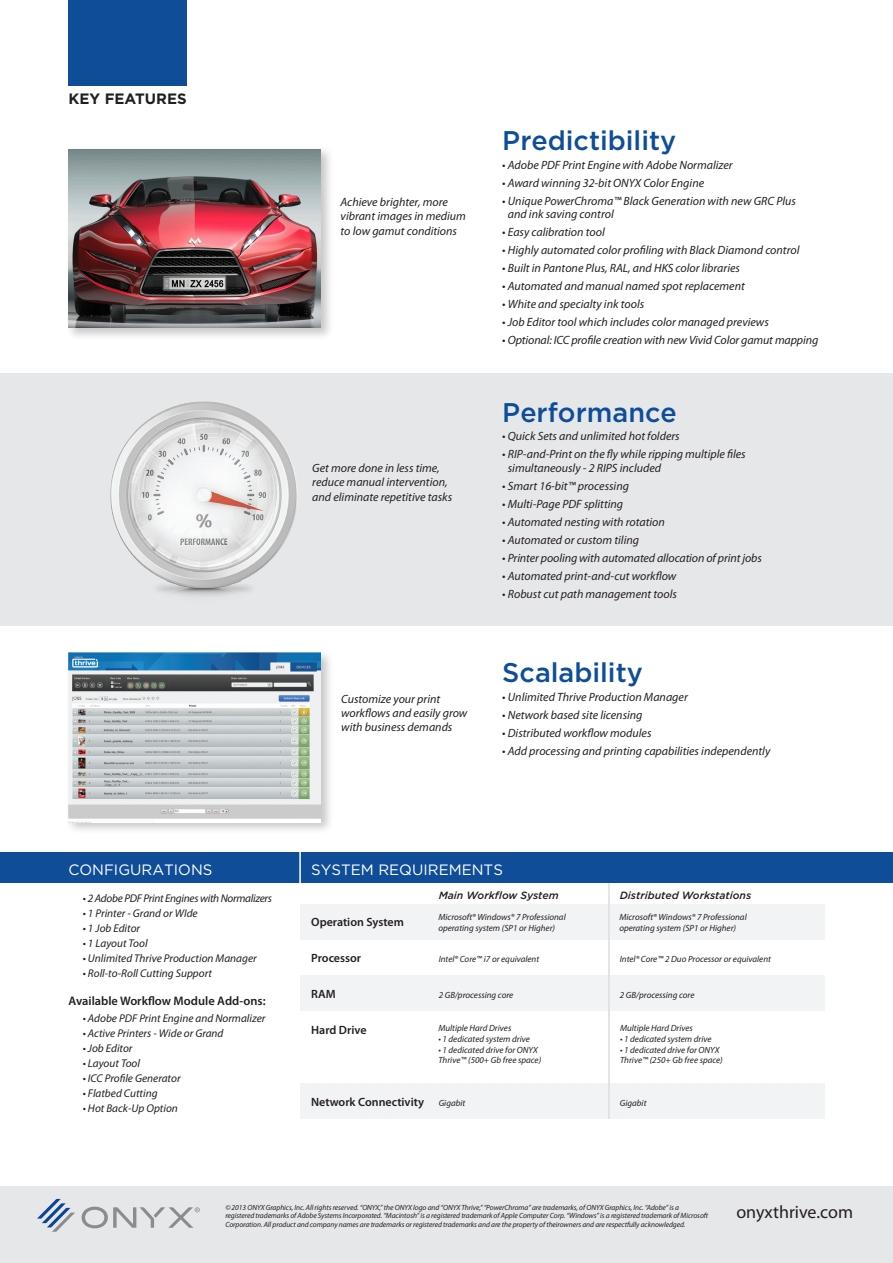
<style>
.page{position:relative;width:893px;height:1263px;background:#fff}
.page>*{position:absolute;margin:0;border:0;box-sizing:border-box;transform-origin:0 0}
.t1{font:500 27px "Gotham";color:#0f4d99}
.t2{font:18px "Myriad Pro";color:#231f20}
.t3{font:15px "Gotham";color:#fff}
.t4{font:700 15px "Gotham";color:#231f20}
.t5{font:600 12.3px "Myriad Pro";color:#231f20}
.t6{font:italic 12px/14.4px "Myriad Pro";color:#231f20}
.t7{font:600 12px "Myriad Pro";color:#231f20}
.t8{font:italic 11.25px "Myriad Pro";color:#231f20}
.t9{font:italic 11.25px "Myriad Pro";letter-spacing:-.025em;color:#231f20}
.t10{font:italic 500 10.5px "Gotham";color:#231f20}
.t11{font:italic 9px/10.8px "Myriad Pro";color:#231f20}
.t12{font:italic 7.5px/8.2px "Myriad Pro";letter-spacing:-.01em;color:#231f20}
.s1{font-weight:400;font-style:italic;font-size:9px}
</style>
<div class="page">
<div style="left:0;top:1186px;width:893px;height:77px;background:#e6e7e9"></div>
<svg style="left:37px;top:1199px;width:38px;height:33px"></svg>
<svg style="left:82px;top:1207px;width:118px;height:21px"></svg>
<div style="left:0;top:373px;width:893px;height:253px;background:#e6e7e9"></div>
<div style="left:300px;top:975px;width:524px;height:36px;background:#f2f3f4"></div>
<div style="left:300px;top:1084px;width:524px;height:35px;background:#f2f3f4"></div>
<div style="left:300px;top:904px;width:524px;height:36px;background:#f2f3f4"></div>
<div style="left:68px;top:0;width:119px;height:85px;background:#0f4d99"></div>
<div style="left:65px;top:146px;width:269px;height:195px;background:#231f20;opacity:.25"></div>
<img style="left:68px;top:149px;width:253px;height:179px">
<div style="left:65px;top:649px;width:269px;height:186px;background:#231f20;opacity:.25"></div>
<img style="left:68px;top:653px;width:253px;height:169px">
<hr style="left:608px;top:883px;width:2px;height:236px;background:#dcdddf">
<img style="left:110px;top:401px;width:187px;height:195px">
<div style="left:0;top:852px;width:893px;height:31px;background:#0f4d99"></div>
<hr style="left:299px;top:852px;width:2px;height:32px;background:#fff">
<p class="t4" style="left:68px;top:90px;width:120px">KEY FEATURES</p>
<p class="t6" style="left:341px;top:195px;width:127px">Achieve brighter, more vibrant images in medium to low gamut conditions</p>
<p class="t6" style="left:312px;top:460px;width:141px">Get more done in less time, reduce manual intervention, and eliminate repetitive tasks</p>
<p class="t6" style="left:341px;top:691px;width:128px">Customize your print workflows and easily grow with business demands</p>
<p class="t1" style="left:502px;top:125px;width:175px">Predictibility</p>
<p class="t6" style="left:502px;top:157px;width:232px">• Adobe PDF Print Engine with Adobe Normalizer</p>
<p class="t6" style="left:502px;top:175px;width:203px">• Award winning 32-bit ONYX Color Engine</p>
<p class="t6" style="left:508px;top:194px;width:290px;line-height:13.5px;text-indent:-6px">• Unique PowerChroma™ Black Generation with new GRC Plus and ink saving control</p>
<p class="t6" style="left:502px;top:225px;width:104px">• Easy calibration tool</p>
<p class="t6" style="left:502px;top:243px;width:299px">• Highly automated color profiling with Black Diamond control</p>
<p class="t6" style="left:502px;top:261px;width:239px">• Built in Pantone Plus, RAL, and HKS color libraries</p>
<p class="t6" style="left:502px;top:279px;width:244px">• Automated and manual named spot replacement</p>
<p class="t6" style="left:502px;top:297px;width:143px">• White and specialty ink tools</p>
<p class="t6" style="left:502px;top:315px;width:268px">• Job Editor tool which includes color managed previews</p>
<p class="t6" style="left:502px;top:333px;width:317px">• Optional: ICC profile creation with new Vivid Color gamut mapping</p>
<p class="t1" style="left:502px;top:397px;width:176px">Performance</p>
<p class="t6" style="left:502px;top:429px;width:179px">• Quick Sets and unlimited hot folders</p>
<p class="t6" style="left:508px;top:447px;width:239px;line-height:13.5px;text-indent:-6px">• RIP-and-Print on the fly while ripping multiple files simultaneously - 2 RIPS included</p>
<p class="t6" style="left:502px;top:479px;width:128px">• Smart 16-bit™ processing</p>
<p class="t6" style="left:502px;top:497px;width:122px">• Multi-Page PDF splitting</p>
<p class="t6" style="left:502px;top:515px;width:164px">• Automated nesting with rotation</p>
<p class="t6" style="left:502px;top:533px;width:138px">• Automated or custom tiling</p>
<p class="t6" style="left:502px;top:551px;width:261px">• Printer pooling with automated allocation of print jobs</p>
<p class="t6" style="left:502px;top:569px;width:176px">• Automated print-and-cut workflow</p>
<p class="t6" style="left:502px;top:587px;width:176px">• Robust cut path management tools</p>
<p class="t1" style="left:502px;top:657px;width:142px">Scalability</p>
<p class="t6" style="left:502px;top:689px;width:187px">• Unlimited Thrive Production Manager</p>
<p class="t6" style="left:502px;top:707px;width:142px">• Network based site licensing</p>
<p class="t6" style="left:502px;top:725px;width:151px">• Distributed workflow modules</p>
<p class="t6" style="left:502px;top:743px;width:270px">• Add processing and printing capabilities independently</p>
<p class="t3" style="left:68px;top:861px;width:146px">CONFIGURATIONS</p>
<p class="t9" style="left:83px;top:891px;width:191px">• 2 Adobe PDF Print Engines with Normalizers</p>
<p class="t8" style="left:83px;top:906px;width:116px">• 1 Printer - Grand or WIde</p>
<p class="t8" style="left:83px;top:921px;width:59px">• 1 Job Editor</p>
<p class="t8" style="left:83px;top:936px;width:66px">• 1 Layout Tool</p>
<p class="t8" style="left:83px;top:951px;width:175px">• Unlimited Thrive Production Manager</p>
<p class="t8" style="left:83px;top:966px;width:131px">• Roll-to-Roll Cutting Support</p>
<p class="t5" style="left:68px;top:993px;width:199px">Available Workflow Module Add-ons:</p>
<p class="t8" style="left:83px;top:1011px;width:184px">• Adobe PDF Print Engine and Normalizer</p>
<p class="t8" style="left:83px;top:1026px;width:142px">• Active Printers - Wide or Grand</p>
<p class="t8" style="left:83px;top:1041px;width:51px">• Job Editor</p>
<p class="t8" style="left:83px;top:1056px;width:59px">• Layout Tool</p>
<p class="t8" style="left:83px;top:1071px;width:99px">• ICC Profile Generator</p>
<p class="t8" style="left:83px;top:1086px;width:76px">• Flatbed Cutting</p>
<p class="t8" style="left:83px;top:1101px;width:97px">• Hot Back-Up Option</p>
<p class="t3" style="left:311px;top:861px;width:193px">SYSTEM REQUIREMENTS</p>
<p class="t10" style="left:439px;top:889px;width:121px">Main Workflow System</p>
<p class="t7" style="left:311px;top:914px;width:94px">Operation System</p>
<p class="t7" style="left:311px;top:950px;width:52px">Processor</p>
<p class="t11" style="left:439px;top:953px;width:102px">Intel® Core™ i7 or equivalent</p>
<p class="t7" style="left:311px;top:986px;width:26px">RAM</p>
<p class="t11" style="left:439px;top:989px;width:76px">2 GB/processing core</p>
<p class="t7" style="left:311px;top:1022px;width:57px">Hard Drive</p>
<p class="t10" style="left:620px;top:889px;width:133px">Distributed Workstations</p>
<p class="t11" style="left:438px;top:912px;width:129px">Microsoft® Windows® 7 Professional operating system (SP1 or Higher)</p>
<p class="t11" style="left:619px;top:912px;width:129px">Microsoft® Windows® 7 Professional operating system (SP1 or Higher)</p>
<p class="t11" style="left:620px;top:953px;width:153px">Intel® Core™ 2 Duo Processor or equivalent</p>
<p class="t11" style="left:620px;top:989px;width:76px">2 GB/processing core</p>
<p class="t11" style="left:438px;top:1022px;width:74px">Multiple Hard Drives</p>
<p class="t11" style="left:438px;top:1033px;width:93px">• 1 dedicated system drive</p>
<p class="t11" style="left:438px;top:1044px;width:101px">• 1 dedicated drive for ONYX</p>
<p class="t11" style="left:438px;top:1055px;width:104px">Thrive™ (500+ Gb free space)</p>
<p class="t11" style="left:620px;top:1022px;width:74px">Multiple Hard Drives</p>
<p class="t11" style="left:620px;top:1033px;width:93px">• 1 dedicated system drive</p>
<p class="t11" style="left:620px;top:1044px;width:101px">• 1 dedicated drive for ONYX</p>
<p class="t11" style="left:620px;top:1055px;width:104px">Thrive™ (250+ Gb free space)</p>
<p class="t7" style="left:311px;top:1094px;width:156px">Network Connectivity <span class="s1">Gigabit</span></p>
<p class="t11" style="left:620px;top:1097px;width:28px">Gigabit</p>
<p class="t12" style="left:225px;top:1203px;width:484px">© 2013 ONYX Graphics, Inc. All rights reserved. “ONYX,” the ONYX logo and “ONYX Thrive,” “PowerChroma” are trademarks, of ONYX Graphics, Inc. “Adobe” is a registered trademarks of Adobe Systems Incorporated. “Macintosh” is a registered trademark of Apple Computer Corp. “Windows” is a registered trademark of Microsoft<br>Corporation. All product and company names are trademarks or registered trademarks and are the property of theirowners and are respectfully acknowledged.</p>
<p class="t2" style="left:736px;top:1201px;width:118px">onyxthrive.com</p>
</div>
